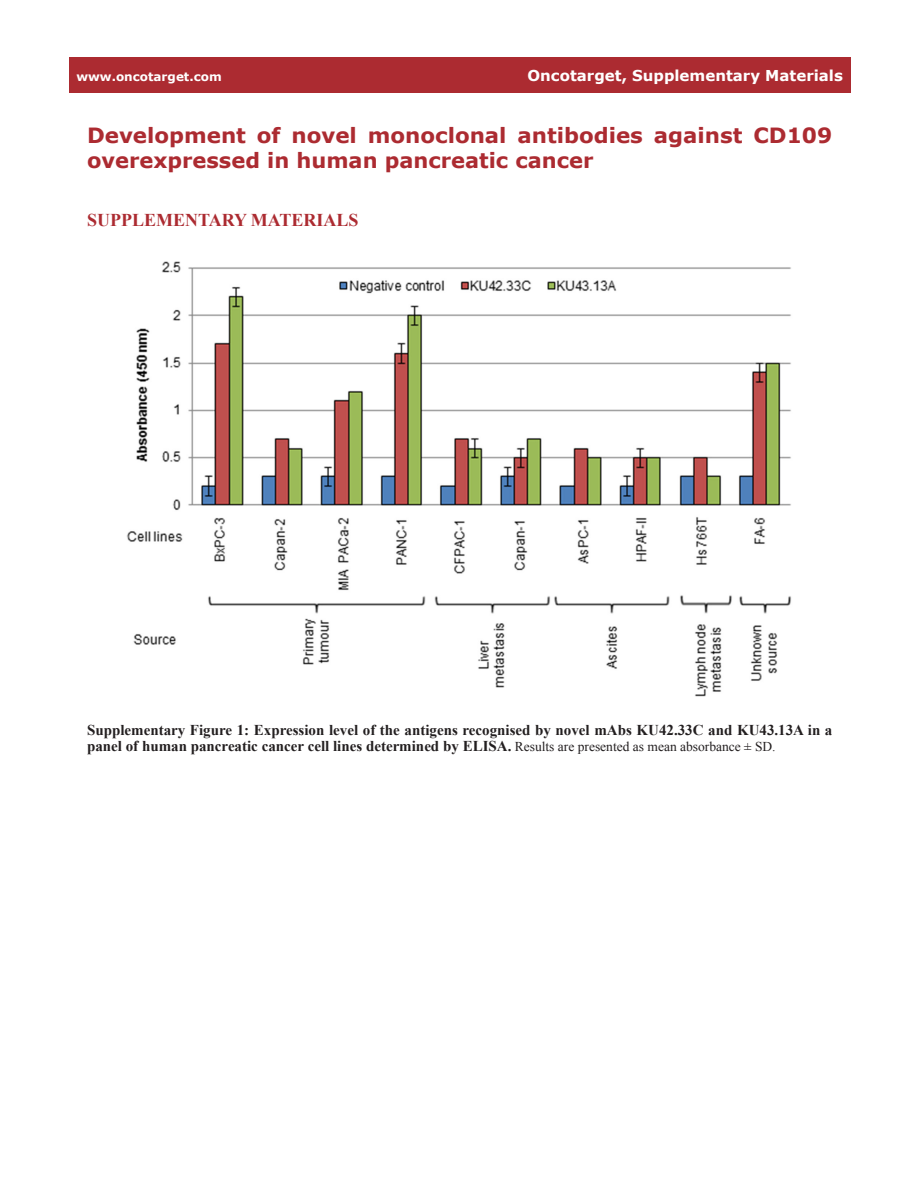
<style>
.page{position:relative;width:918px;height:1188px;background:#fff}
.page>*{position:absolute;margin:0;border:0;box-sizing:border-box;transform-origin:0 0}
.t1{font:700 21px/25.2px "Verdana";color:#ac2b31}
.t2{font:700 18px "Times New Roman";color:#ac2b31}
.t3{font:700 15px/16.2px "Times New Roman";color:#231f20}
.t4{font:700 15px "Verdana";color:#fff}
.t5{font:700 12px "Verdana";color:#fff}
.s1{font-weight:400;font-size:13.5px}
</style>
<div class="page">
<div style="left:69px;top:57px;width:781px;height:36px;background:#ac2b31"></div>
<img style="left:127px;top:261px;width:664px;height:436px">
<p class="t5" style="left:76px;top:68px;width:147px">www.oncotarget.com</p>
<p class="t4" style="left:528px;top:65px;width:317px">Oncotarget, Supplementary Materials</p>
<h1 class="t1" style="left:87px;top:122px;width:747px">Development of novel monoclonal antibodies against CD109 overexpressed in human pancreatic cancer</h1>
<p class="t2" style="left:87px;top:207px;width:273px">SUPPLEMENTARY MATERIALS</p>
<p class="t3" style="left:87px;top:721px;width:747px">Supplementary Figure 1: Expression level of the antigens recognised by novel mAbs KU42.33C and KU43.13A in a panel of human pancreatic cancer cell lines determined by ELISA. <span class="s1">Results are presented as mean absorbance ± SD.</span></p>
</div>
